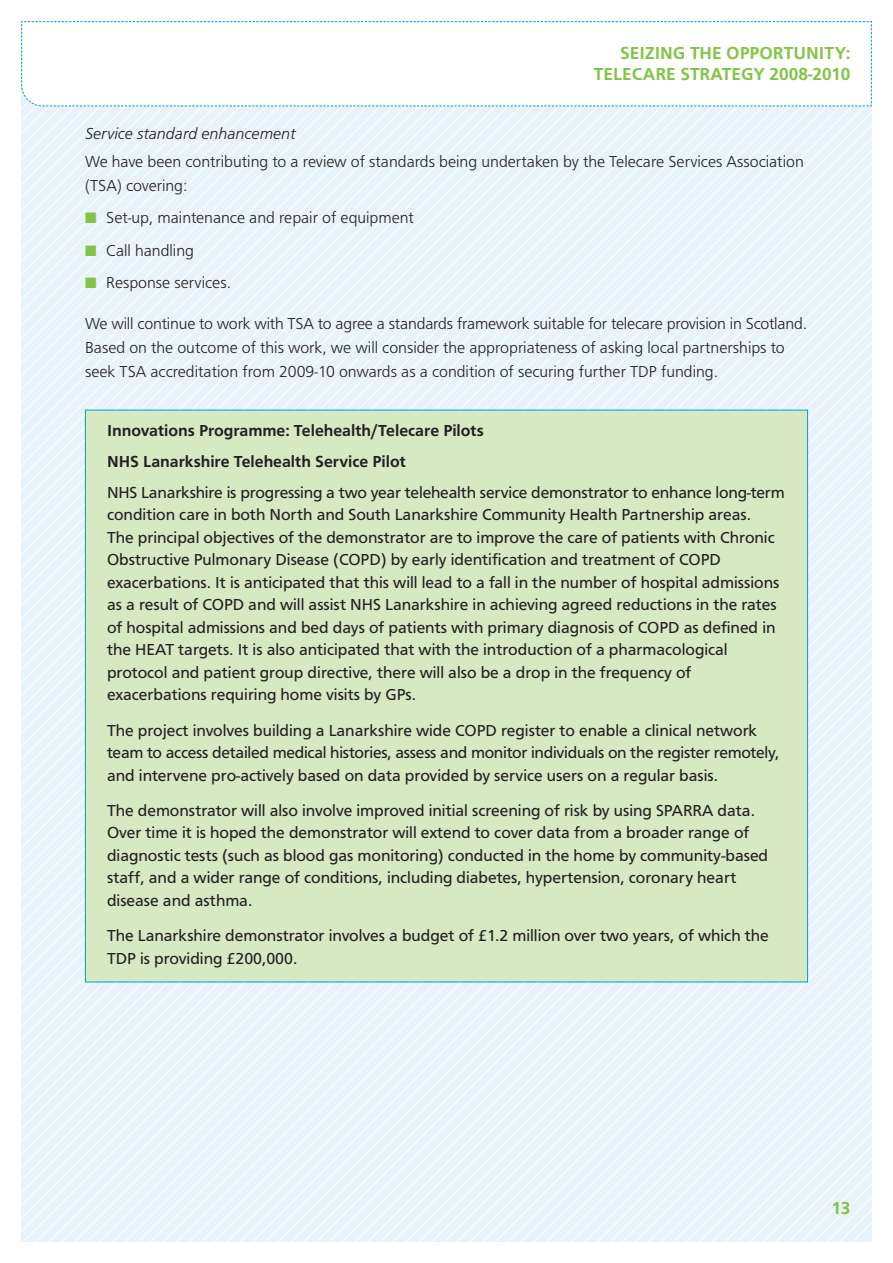
<style>
.page{position:relative;width:893px;height:1263px;background:#fff}
.page>*{position:absolute;margin:0;border:0;box-sizing:border-box;transform-origin:0 0}
.t1{font:500 18px/21.6px "Frutus T";color:#83c447;text-align:right}
.t2{font:16.5px/22.5px "Frutus T";color:#231f20}
.t3{font:300 16.5px/24px "Frutus T";color:#231f20}
.t4{font:500 16.5px/31px "Frutus T";color:#231f20}
.t5{font:italic 300 16.5px "Frutus T";color:#231f20}
.s1{color:#83c447}
</style>
<div class="page">
<svg style="left:592px;top:107px;width:13px;height:1135px;background:#e8f3fa"></svg>
<svg style="left:605px;top:107px;width:13px;height:1135px;background:#e8f3fa"></svg>
<svg style="left:618px;top:107px;width:13px;height:1135px;background:#e8f3fa"></svg>
<svg style="left:631px;top:107px;width:12px;height:1135px;background:#e8f3fa"></svg>
<svg style="left:643px;top:107px;width:13px;height:1135px;background:#e8f3fa"></svg>
<svg style="left:656px;top:107px;width:13px;height:1135px;background:#e8f3fa"></svg>
<svg style="left:669px;top:107px;width:13px;height:1135px;background:#e8f3fa"></svg>
<svg style="left:682px;top:107px;width:12px;height:1135px;background:#e8f3fa"></svg>
<svg style="left:694px;top:107px;width:13px;height:1135px;background:#e8f3fa"></svg>
<svg style="left:707px;top:107px;width:13px;height:1135px;background:#e8f3fa"></svg>
<svg style="left:720px;top:107px;width:13px;height:1135px;background:#e8f3fa"></svg>
<svg style="left:733px;top:107px;width:139px;height:1135px;background:#e8f2fa"></svg>
<svg style="left:21px;top:21px;width:851px;height:86px"></svg>
<div style="left:86px;top:410px;width:721px;height:571px;background:#d7e9c3"></div>
<p class="t1" style="left:594px;top:42px;width:258px">SEIZING THE OPPORTUNITY:<br>TELECARE STRATEGY 2008-2010</p>
<p class="t5" style="left:85px;top:123px;width:212px">Service standard enhancement</p>
<p class="t3" style="left:85px;top:149px;width:720px">We have been contributing to a review of standards being undertaken by the Telecare Services Association (TSA) covering:</p>
<p class="t3" style="left:85px;top:206px;width:330px"><span class="s1">■</span> Set-up, maintenance and repair of equipment</p>
<p class="t3" style="left:85px;top:238px;width:111px"><span class="s1">■</span> Call handling</p>
<p class="t3" style="left:85px;top:271px;width:148px"><span class="s1">■</span> Response services.</p>
<p class="t3" style="left:85px;top:312px;width:724px">We will continue to work with TSA to agree a standards framework suitable for telecare provision in Scotland.<br>Based on the outcome of this work, we will consider the appropriateness of asking local partnerships to seek TSA accreditation from 2009-10 onwards as a condition of securing further TDP funding.</p>
<p class="t4" style="left:107px;top:415px;width:378px">Innovations Programme: Telehealth/Telecare Pilots<br>NHS Lanarkshire Telehealth Service Pilot</p>
<p class="t2" style="left:107px;top:481px;width:679px">NHS Lanarkshire is progressing a two year telehealth service demonstrator to enhance long-term condition care in both North and South Lanarkshire Community Health Partnership areas.<br>The principal objectives of the demonstrator are to improve the care of patients with Chronic Obstructive Pulmonary Disease (COPD) by early identification and treatment of COPD exacerbations. It is anticipated that this will lead to a fall in the number of hospital admissions as a result of COPD and will assist NHS Lanarkshire in achieving agreed reductions in the rates of hospital admissions and bed days of patients with primary diagnosis of COPD as defined in the HEAT targets. It is also anticipated that with the introduction of a pharmacological protocol and patient group directive, there will also be a drop in the frequency of exacerbations requiring home visits by GPs.</p>
<p class="t2" style="left:107px;top:719px;width:674px">The project involves building a Lanarkshire wide COPD register to enable a clinical network team to access detailed medical histories, assess and monitor individuals on the register remotely, and intervene pro-actively based on data provided by service users on a regular basis.</p>
<p class="t2" style="left:107px;top:799px;width:663px">The demonstrator will also involve improved initial screening of risk by using SPARRA data.<br>Over time it is hoped the demonstrator will extend to cover data from a broader range of diagnostic tests (such as blood gas monitoring) conducted in the home by community-based staff, and a wider range of conditions, including diabetes, hypertension, coronary heart disease and asthma.</p>
<p class="t2" style="left:107px;top:924px;width:663px">The Lanarkshire demonstrator involves a budget of £1.2 million over two years, of which the<br>TDP is providing £200,000.</p>
<p class="t1" style="left:832px;top:1197px;width:20px">13</p>
</div>
